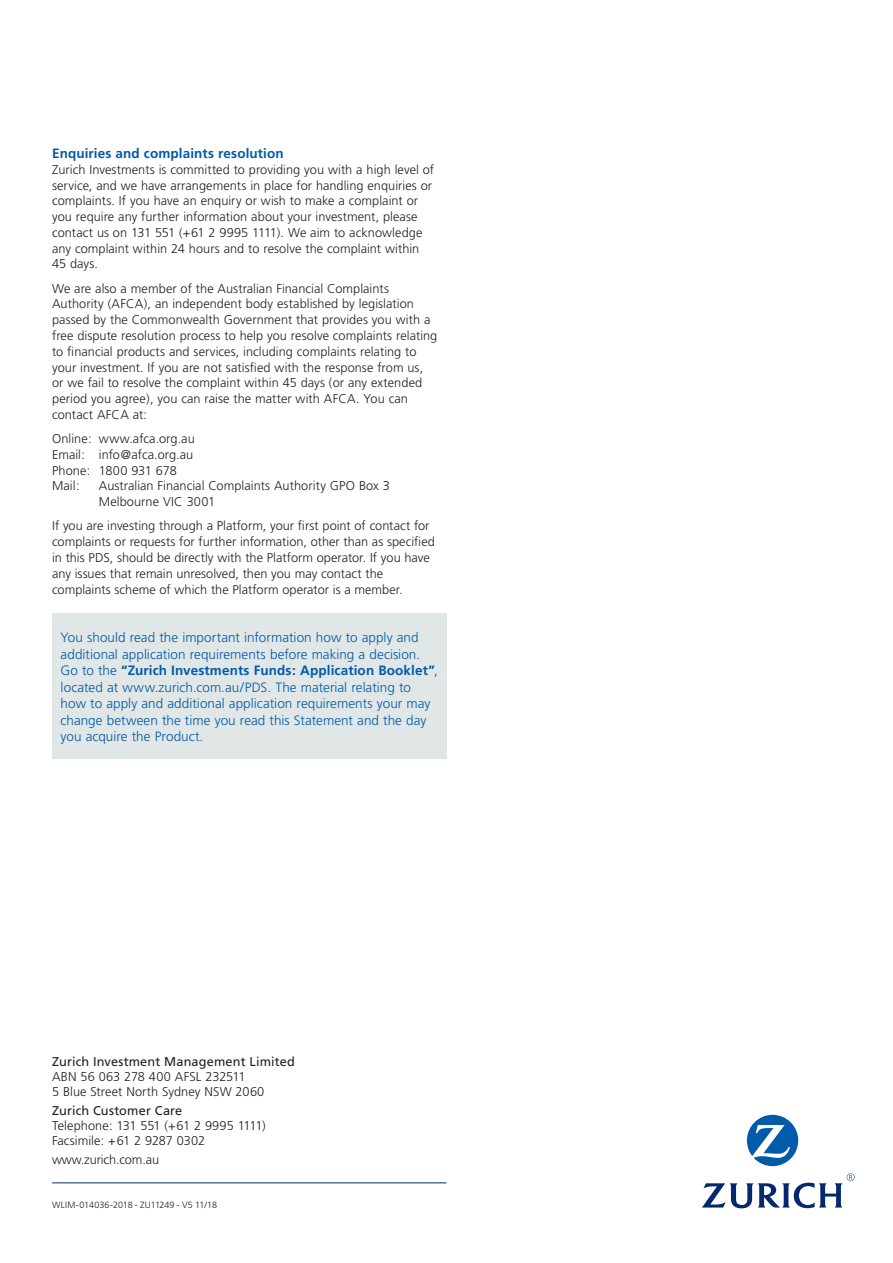
<style>
.page{position:relative;width:893px;height:1263px;background:#fff}
.page>*{position:absolute;margin:0;border:0;box-sizing:border-box;transform-origin:0 0}
.t1{font:300 13.5px/16.5px "Frutiger";letter-spacing:.005em;color:#015aaa}
.Head_3{font:700 13.5px "Frutiger";letter-spacing:.01em;color:#015aaa}
.Body{font:300 12.75px/15.8px "Frutiger";letter-spacing:.005em;color:#231f20}
.Address_information{font:300 12.75px/15px "Frutiger";letter-spacing:-.01em;color:#231f20}
.Confetti_8pt_Light{font:300 12.75px/15px "Frutiger";letter-spacing:.005em;color:#231f20}
.Confetti_8pt_Roman{font:12.75px "Frutiger";letter-spacing:.01em;color:#231f20}
.Doc_reference_legal{font:300 9px "Frutiger";letter-spacing:-.005em;color:#231f20}
.s1{font-weight:700}
</style>
<div class="page">
<div style="left:52px;top:614px;width:394px;height:145px;background:#e0e7e6"></div>
<hr style="left:52px;top:1182px;width:394px;height:1px;background:#04286b">
<svg style="left:747px;top:1115px;width:51px;height:51px"></svg>
<svg style="left:702px;top:1173px;width:152px;height:35px"></svg>
<p class="Head_3" style="left:52px;top:146px;width:233px">Enquiries and complaints resolution</p>
<p class="Body" style="left:52px;top:162px;width:384px">Zurich Investments is committed to providing you with a high level of service, and we have arrangements in place for handling enquiries or complaints. If you have an enquiry or wish to make a complaint or you require any further information about your investment, please contact us on 131 551 (+61 2 9995 1111). We aim to acknowledge any complaint within 24 hours and to resolve the complaint within 45 days.</p>
<p class="Body" style="left:52px;top:280px;width:387px">We are also a member of the Australian Financial Complaints Authority (AFCA), an independent body established by legislation passed by the Commonwealth Government that provides you with a free dispute resolution process to help you resolve complaints relating to financial products and services, including complaints relating to your investment. If you are not satisfied with the response from us, or we fail to resolve the complaint within 45 days (or any extended period you agree), you can raise the matter with AFCA. You can contact AFCA at:</p>
<p class="Body" style="left:52px;top:431px;width:144px">Online: www.afca.org.au</p>
<p class="Body" style="left:52px;top:446px;width:143px">Email: info@afca.org.au</p>
<p class="Body" style="left:52px;top:462px;width:126px">Phone: 1800 931 678</p>
<p class="Body" style="left:52px;top:478px;width:29px">Mail:</p>
<p class="Body" style="left:99px;top:478px;width:293px">Australian Financial Complaints Authority GPO Box 3<br>Melbourne VIC 3001</p>
<p class="Body" style="left:52px;top:518px;width:384px">If you are investing through a Platform, your first point of contact for complaints or requests for further information, other than as specified in this PDS, should be directly with the Platform operator. If you have any issues that remain unresolved, then you may contact the complaints scheme of which the Platform operator is a member.</p>
<p class="t1" style="left:61px;top:629px;width:379px">You should read the important information how to apply and additional application requirements before making a decision.<br>Go to the <span class="s1">“Zurich Investments Funds: Application Booklet”</span>, located at www.zurich.com.au/PDS. The material relating to how to apply and additional application requirements your may change between the time you read this Statement and the day you acquire the Product.</p>
<p class="Confetti_8pt_Roman" style="left:52px;top:1054px;width:244px">Zurich Investment Management Limited</p>
<p class="Confetti_8pt_Light" style="left:52px;top:1069px;width:214px">ABN 56 063 278 400 AFSL 232511<br>5 Blue Street North Sydney NSW 2060</p>
<p class="Confetti_8pt_Roman" style="left:52px;top:1103px;width:132px">Zurich Customer Care</p>
<p class="Address_information" style="left:52px;top:1118px;width:215px">Telephone: 131 551 (+61 2 9995 1111)<br>Facsimile: +61 2 9287 0302</p>
<p class="Address_information" style="left:52px;top:1152px;width:109px">www.zurich.com.au</p>
<p class="Doc_reference_legal" style="left:52px;top:1199px;width:166px">WLIM-014036-2018 - ZU11249 - V5 11/18</p>
</div>
